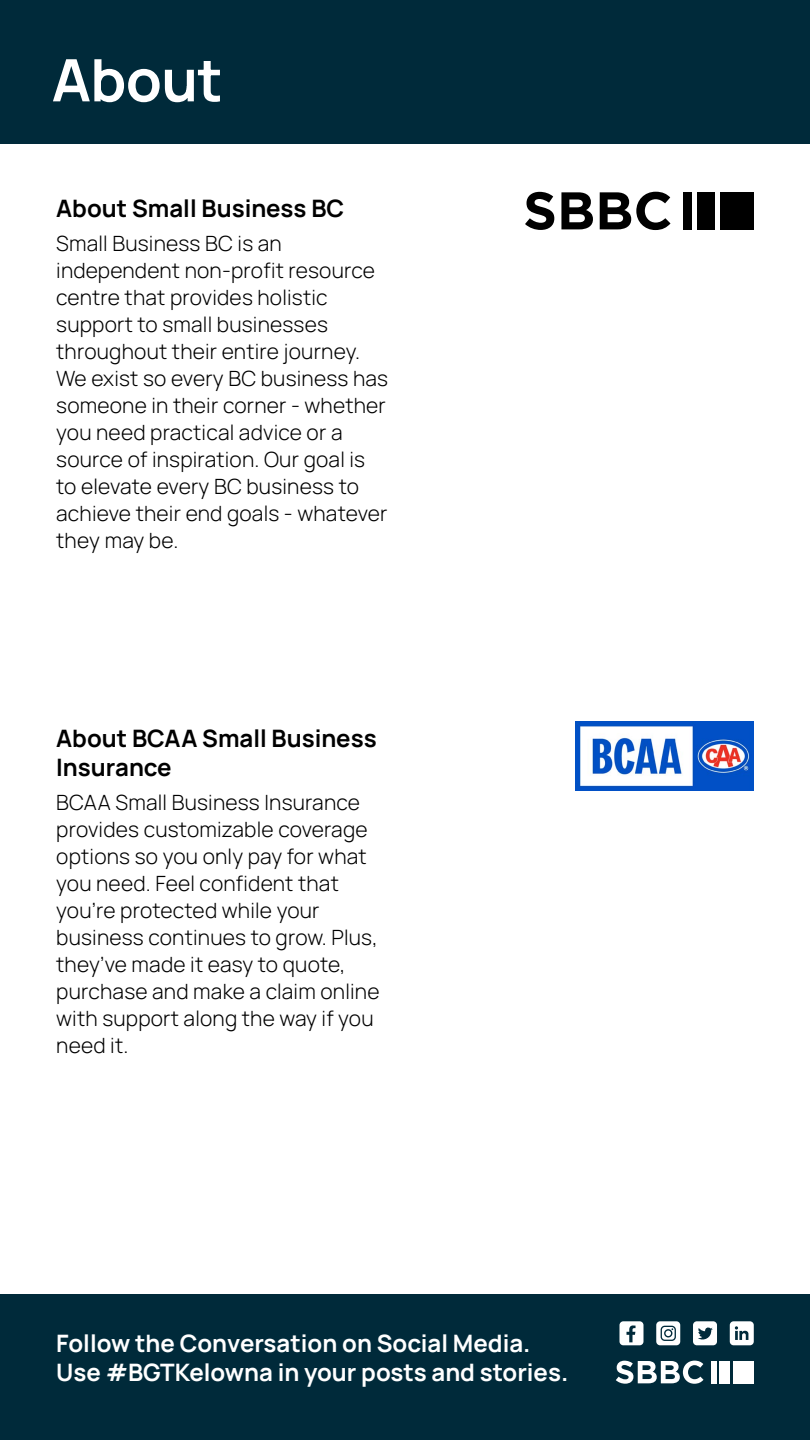
<style>
.page{position:relative;width:810px;height:1440px;background:#fff}
.page>*{position:absolute;margin:0;border:0;box-sizing:border-box;transform-origin:0 0}
.t1{font:200 58.5px "Manrope";letter-spacing:-.01em;color:#fff}
.t2{font:200 24px/28.8px "Manrope";color:#fff}
.t3{font:200 24px/28.8px "Manrope";color:#000}
.t4{font:200 21px/27px "Manrope";letter-spacing:.01em;color:#000}
</style>
<div class="page">
<div style="left:0;top:1294px;width:810px;height:146px;background:#002a3a"></div>
<svg style="left:616px;top:1361px;width:88px;height:23px"></svg>
<div style="left:733px;top:1361px;width:21px;height:22px;background:#fff"></div>
<div style="left:720px;top:1361px;width:10px;height:22px;background:#fff"></div>
<div style="left:711px;top:1361px;width:5px;height:22px;background:#fff"></div>
<svg style="left:620px;top:1321px;width:24px;height:24px"></svg>
<svg style="left:656px;top:1321px;width:24px;height:24px"></svg>
<svg style="left:730px;top:1321px;width:24px;height:24px"></svg>
<svg style="left:693px;top:1321px;width:24px;height:24px"></svg>
<div style="left:0;top:0;width:810px;height:144px;background:#002a3a"></div>
<img style="left:575px;top:722px;width:179px;height:68px">
<svg style="left:525px;top:192px;width:146px;height:38px"></svg>
<div style="left:720px;top:193px;width:34px;height:37px;background:#000"></div>
<div style="left:697px;top:193px;width:17px;height:37px;background:#000"></div>
<div style="left:683px;top:193px;width:9px;height:37px;background:#000"></div>
<h1 class="t1" style="left:52px;top:39px;width:172px">About</h1>
<p class="t3" style="left:56px;top:193px;width:290px">About Small Business BC</p>
<p class="t4" style="left:56px;top:229px;width:333px">Small Business BC is an independent non-profit resource centre that provides holistic support to small businesses throughout their entire journey.<br>We exist so every BC business has someone in their corner - whether you need practical advice or a source of inspiration. Our goal is to elevate every BC business to achieve their end goals - whatever they may be.</p>
<p class="t3" style="left:56px;top:723px;width:322px">About BCAA Small Business<br>Insurance</p>
<p class="t4" style="left:56px;top:788px;width:325px">BCAA Small Business Insurance provides customizable coverage options so you only pay for what you need. Feel confident that you’re protected while your business continues to grow. Plus, they’ve made it easy to quote, purchase and make a claim online with support along the way if you need it.</p>
<p class="t2" style="left:56px;top:1328px;width:514px">Follow the Conversation on Social Media.<br>Use #BGTKelowna in your posts and stories.</p>
</div>
